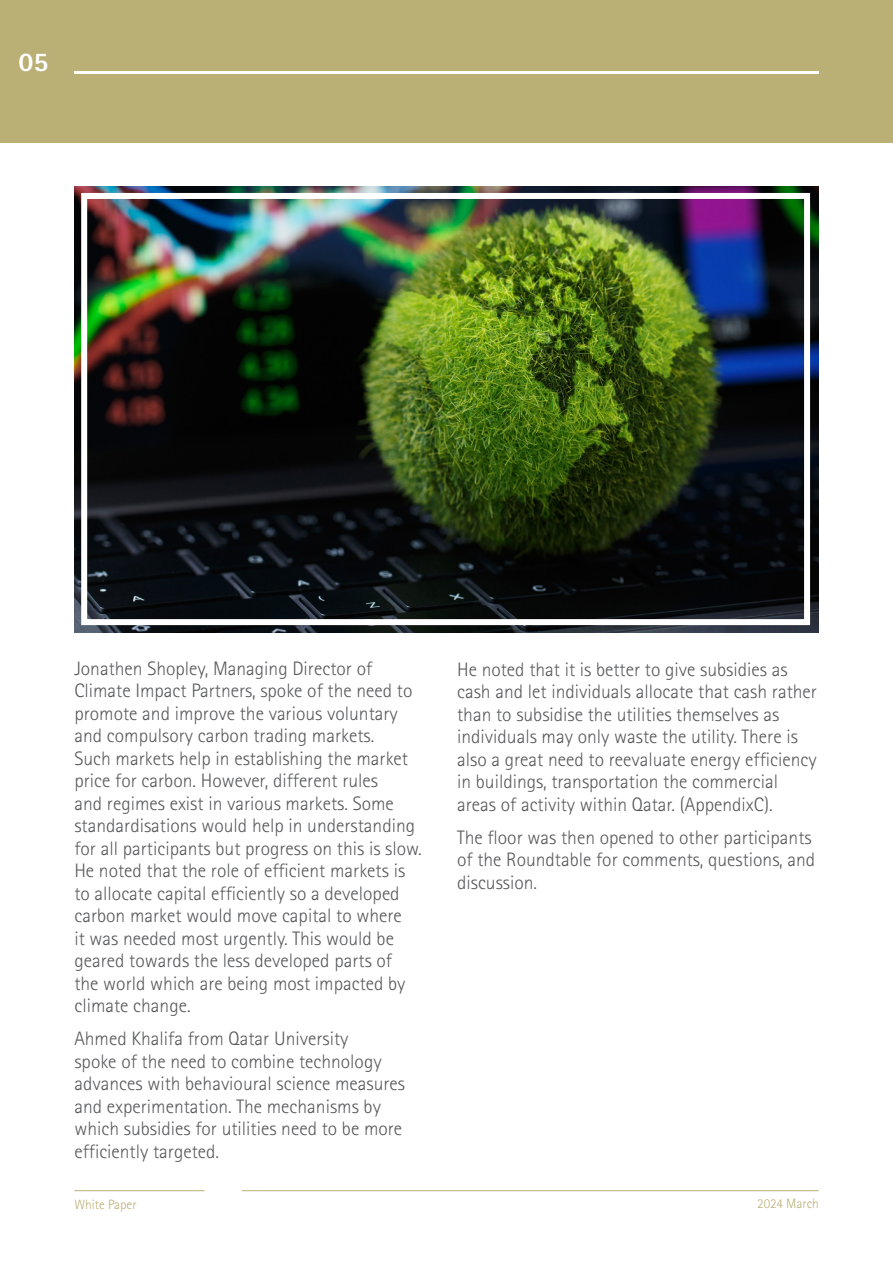
<style>
.page{position:relative;width:893px;height:1263px;background:#fff}
.page>*{position:absolute;margin:0;border:0;box-sizing:border-box;transform-origin:0 0}
.t1{font:800 27px "Rotis Sans Serif Std";color:#fff}
.t2{font:300 19.5px/22.5px "Rotis Sans Serif Std";color:#57585a}
.t3{font:300 13.5px "Rotis Sans Serif Std";color:#baaf75}
</style>
<div class="page">
<div style="left:0;top:0;width:893px;height:143px;background:#baaf75"></div>
<hr style="left:74px;top:71px;width:744px;height:3px;background:#fff">
<img style="left:74px;top:186px;width:745px;height:446px">
<div style="left:81px;top:193px;width:729px;height:432px;border:6px solid #fff"></div>
<hr style="left:74px;top:1190px;width:131px;height:1px;background:#baaf75">
<hr style="left:242px;top:1190px;width:577px;height:1px;background:#baaf75">
<p class="t1" style="left:18px;top:45px;width:32px">05</p>
<p class="t2" style="left:74px;top:657px;width:349px">Jonathen Shopley, Managing Director of Climate Impact Partners, spoke of the need to promote and improve the various voluntary and compulsory carbon trading markets.<br>Such markets help in establishing the market price for carbon. However, different rules<br>and regimes exist in various markets. Some standardisations would help in understanding for all participants but progress on this is slow.<br>He noted that the role of efficient markets is to allocate capital efficiently so a developed carbon market would move capital to where<br>it was needed most urgently. This would be geared towards the less developed parts of<br>the world which are being most impacted by climate change.</p>
<p class="t2" style="left:74px;top:1027px;width:332px">Ahmed Khalifa from Qatar University<br>spoke of the need to combine technology advances with behavioural science measures and experimentation. The mechanisms by which subsidies for utilities need to be more efficiently targeted.</p>
<p class="t2" style="left:457px;top:658px;width:361px">He noted that it is better to give subsidies as cash and let individuals allocate that cash rather than to subsidise the utilities themselves as individuals may only waste the utility. There is also a great need to reevaluate energy efficiency in buildings, transportation the commercial areas of activity within Qatar. (AppendixC).</p>
<p class="t2" style="left:457px;top:826px;width:360px">The floor was then opened to other participants of the Roundtable for comments, questions, and discussion.</p>
<p class="t3" style="left:74px;top:1196px;width:64px">White Paper</p>
<p class="t3" style="left:757px;top:1195px;width:63px">2024 March</p>
</div>
